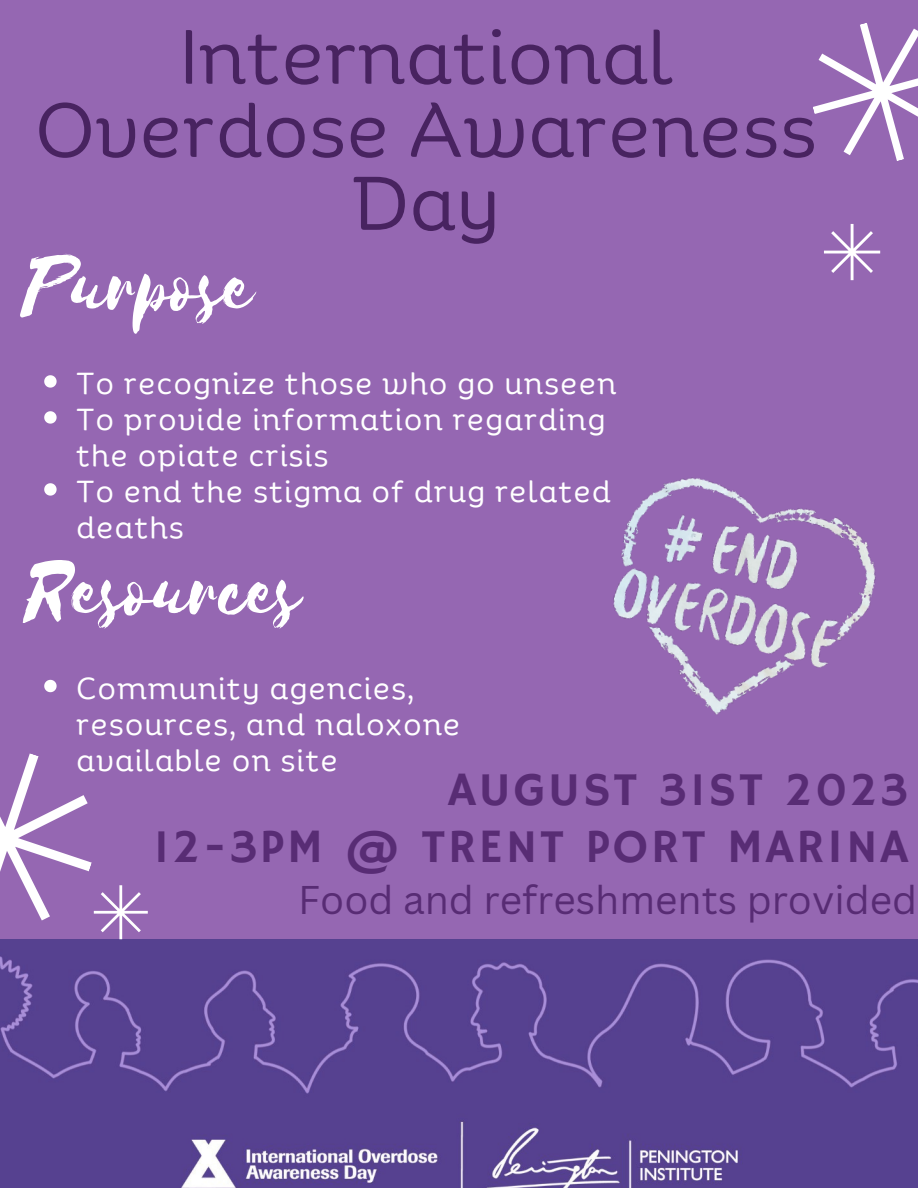
<style>
.page{position:relative;width:918px;height:1188px;background:#9567b2}
.page>*{position:absolute;margin:0;border:0;box-sizing:border-box;transform-origin:0 0}
.t1{font:88.2px "Selima";color:#fff}
.t2{font:73.65px/73.2px "Binate Display";letter-spacing:.015em;color:#482360;text-align:center}
.t3{font:47.85px "Hammersmith One";letter-spacing:.06em;color:#582c74}
.t4{font:39px "Canva Sans";color:#582c74}
.t5{font:29.55px/36px "Binate Display";letter-spacing:.05em;color:#fff}
</style>
<div class="page">
<img style="left:0;top:939px;width:918px;height:249px">
<svg style="left:0;top:753px;width:148px;height:198px"></svg>
<svg style="left:813px;top:23px;width:105px;height:138px"></svg>
<svg style="left:824px;top:224px;width:56px;height:56px"></svg>
<img style="left:613px;top:477px;width:263px;height:238px">
<svg style="left:44px;top:375px;width:13px;height:13px"></svg>
<svg style="left:44px;top:411px;width:13px;height:13px"></svg>
<svg style="left:44px;top:483px;width:13px;height:13px"></svg>
<svg style="left:44px;top:680px;width:13px;height:12px"></svg>
<p class="t2" style="left:36px;top:11px;width:783px">International<br>Overdose Awareness<br>Day</p>
<p class="t1" style="left:26px;top:239px;width:229px">Purpose</p>
<p class="t5" style="left:76px;top:362px;width:541px">To recognize those who go unseen</p>
<p class="t5" style="left:76px;top:398px;width:530px">To provide information regarding the opiate crisis</p>
<p class="t5" style="left:76px;top:470px;width:536px">To end the stigma of drug related deaths</p>
<p class="t1" style="left:26px;top:544px;width:277px">Resources</p>
<p class="t5" style="left:76px;top:666px;width:385px">Community agencies, resources, and naloxone available on site</p>
<p class="t3" style="left:448px;top:762px;width:462px">AUGUST 31ST 2023</p>
<p class="t3" style="left:154px;top:818px;width:756px">12-3PM @ TRENT PORT MARINA</p>
<p class="t4" style="left:298px;top:873px;width:621px">Food and refreshments provided</p>
</div>
